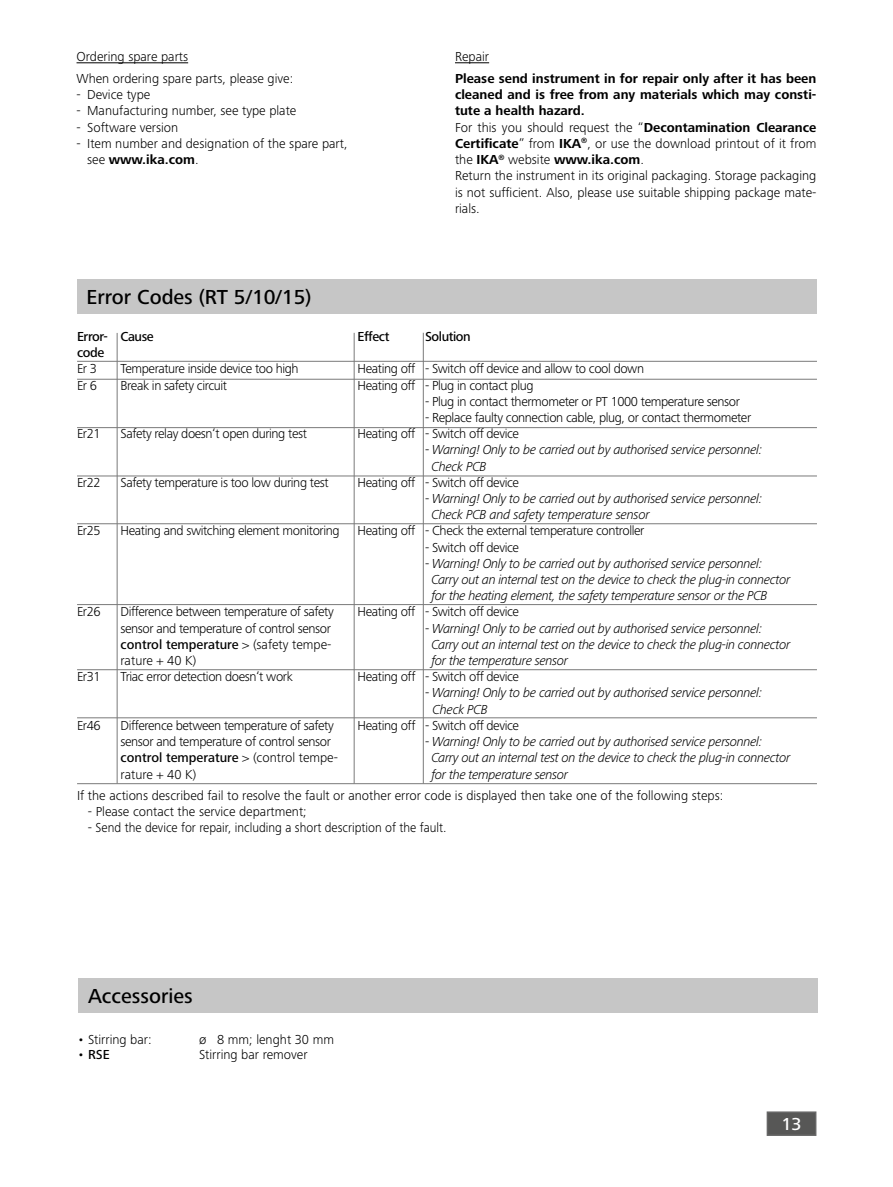
<style>
.page{position:relative;width:893px;height:1187px;background:#fff}
.page>*{position:absolute;margin:0;border:0;box-sizing:border-box;transform-origin:0 0}
.t1{font:500 21px "Frutiger Next IKA";color:#000}
.t2{font:500 18px "Frutiger Next IKA";color:#fff}
.t3{font:300 13.5px/16.2px "Frutiger Next IKA";color:#000}
.t4{font:300 13.5px "Frutiger Next IKA";letter-spacing:-.03em;color:#000}
.t5{font:italic 300 13.5px/16.2px "Frutiger Next IKA";letter-spacing:-.03em;color:#000}
.t6{font:500 13.5px "Frutiger Next IKA";letter-spacing:-.01em;color:#000}
.t7{font:500 13.5px "Frutiger Next IKA";letter-spacing:-.03em;color:#000}
.s1{font-weight:700}
.s2{font-style:normal}
.s3{font-weight:300}
</style>
<div class="page">
<div style="left:767px;top:1111px;width:49px;height:24px;background:#575756;border:2px solid #666"></div>
<div style="left:77px;top:280px;width:739px;height:34px;background:#c6c6c6"></div>
<div style="left:78px;top:978px;width:740px;height:34px;background:#c6c6c6"></div>
<hr style="left:77px;top:361px;width:740px;height:1px;background:#7a7a7a">
<hr style="left:77px;top:379px;width:740px;height:1px;background:#7a7a7a">
<hr style="left:77px;top:427px;width:740px;height:1px;background:#7a7a7a">
<hr style="left:77px;top:475px;width:740px;height:1px;background:#7a7a7a">
<hr style="left:77px;top:523px;width:740px;height:1px;background:#7a7a7a">
<hr style="left:77px;top:669px;width:740px;height:1px;background:#7a7a7a">
<hr style="left:77px;top:604px;width:740px;height:1px;background:#7a7a7a">
<hr style="left:117px;top:333px;width:1px;height:450px;background:#7a7a7a">
<hr style="left:354px;top:333px;width:1px;height:450px;background:#7a7a7a">
<hr style="left:423px;top:333px;width:1px;height:450px;background:#7a7a7a">
<hr style="left:77px;top:717px;width:740px;height:1px;background:#7a7a7a">
<hr style="left:77px;top:783px;width:740px;height:1px;background:#7a7a7a">
<hr style="left:77px;top:62px;width:111px;height:1px;background:#000">
<hr style="left:455px;top:62px;width:34px;height:1px;background:#000">
<p class="t3" style="left:77px;top:46px;width:218px;line-height:21.6px">Ordering spare parts<br>When ordering spare parts, please give:</p>
<p class="t3" style="left:77px;top:87px;width:75px">- Device type</p>
<p class="t3" style="left:77px;top:103px;width:221px">- Manufacturing number, see type plate</p>
<p class="t3" style="left:77px;top:119px;width:103px">- Software version</p>
<p class="t3" style="left:87px;top:135px;width:262px;text-indent:-11px">- Item number and designation of the spare part, see <span class="s1">www.ika.com</span>.</p>
<h1 class="t1" style="left:87px;top:284px;width:226px">Error Codes (RT 5/10/15)</h1>
<p class="t4" style="left:455px;top:49px;width:36px">Repair</p>
<p class="t3" style="left:455px;top:70px;width:363px"><span class="s1">Please send instrument in for repair only after it has been cleaned and is free from any materials which may consti&shy;tute a health hazard.<br></span>For this you should request the “<span class="s1">Decontamination Clearance Certificate</span>” from <span class="s1">IKA</span><sup>®</sup>, or use the download printout of it from the <span class="s1">IKA</span><sup>®</sup> website <span class="s1">www.ika.com</span>.<br>Return the instrument in its original packaging. Storage packaging is not sufficient. Also, please use suitable shipping package mate&shy;rials.</p>
<p class="t7" style="left:77px;top:328px;width:78px">Error- Cause</p>
<p class="t6" style="left:358px;top:328px;width:33px">Effect</p>
<p class="t7" style="left:425px;top:328px;width:47px">Solution</p>
<p class="t6" style="left:77px;top:345px;width:29px">code</p>
<p class="t4" style="left:77px;top:361px;width:22px">Er 3</p>
<p class="t4" style="left:121px;top:361px;width:180px">Temperature inside device too high</p>
<p class="t4" style="left:358px;top:361px;width:288px">Heating off - Switch off device and allow to cool down</p>
<p class="t4" style="left:77px;top:377px;width:22px">Er 6</p>
<p class="t4" style="left:121px;top:377px;width:108px">Break in safety circuit</p>
<p class="t4" style="left:358px;top:377px;width:178px">Heating off - Plug in contact plug</p>
<p class="t4" style="left:425px;top:393px;width:316px">- Plug in contact thermometer or PT 1000 temperature sensor</p>
<p class="t4" style="left:425px;top:409px;width:328px">- Replace faulty connection cable, plug, or contact thermometer</p>
<p class="t4" style="left:77px;top:426px;width:25px">Er21</p>
<p class="t4" style="left:121px;top:426px;width:188px">Safety relay doesn‘t open during test</p>
<p class="t4" style="left:358px;top:426px;width:163px">Heating off - Switch off device</p>
<p class="t5" style="left:431px;top:441px;width:332px;text-indent:-6px"><span class="s2">-</span> Warning! Only to be carried out by authorised service personnel:<br>Check PCB</p>
<p class="t4" style="left:77px;top:474px;width:25px">Er22</p>
<p class="t4" style="left:121px;top:474px;width:210px">Safety temperature is too low during test</p>
<p class="t4" style="left:358px;top:474px;width:163px">Heating off - Switch off device</p>
<p class="t5" style="left:431px;top:490px;width:332px;text-indent:-6px"><span class="s2">-</span> Warning! Only to be carried out by authorised service personnel:<br>Check PCB and safety temperature sensor</p>
<p class="t4" style="left:77px;top:523px;width:25px">Er25</p>
<p class="t4" style="left:121px;top:523px;width:221px">Heating and switching element monitoring</p>
<p class="t4" style="left:358px;top:523px;width:288px">Heating off - Check the external temperature controller</p>
<p class="t4" style="left:425px;top:539px;width:95px">- Switch off device</p>
<p class="t5" style="left:431px;top:555px;width:360px;text-indent:-6px"><span class="s2">-</span> Warning! Only to be carried out by authorised service personnel:<br>Carry out an internal test on the device to check the plug-in connector for the heating element, the safety temperature sensor or the PCB</p>
<p class="t4" style="left:77px;top:604px;width:25px">Er26</p>
<p class="t4" style="left:121px;top:604px;width:215px">Difference between temperature of safety</p>
<p class="t4" style="left:358px;top:604px;width:163px">Heating off - Switch off device</p>
<p class="t4" style="left:121px;top:620px;width:212px">sensor and temperature of control sensor</p>
<p class="t5" style="left:425px;top:620px;width:339px"><span class="s2">-</span> Warning! Only to be carried out by authorised service personnel:</p>
<p class="t6" style="left:121px;top:636px;width:212px">control temperature <span class="s3">&gt; (safety tempe-</span></p>
<p class="t5" style="left:431px;top:636px;width:360px">Carry out an internal test on the device to check the plug-in connector</p>
<p class="t3" style="left:121px;top:652px;width:77px">rature + 40 K)</p>
<p class="t5" style="left:431px;top:652px;width:138px">for the temperature sensor</p>
<p class="t4" style="left:77px;top:669px;width:25px">Er31</p>
<p class="t4" style="left:121px;top:669px;width:174px">Triac error detection doesn‘t work</p>
<p class="t4" style="left:358px;top:669px;width:163px">Heating off - Switch off device</p>
<p class="t5" style="left:433px;top:684px;width:331px;text-indent:-7px"><span class="s2">-</span> Warning! Only to be carried out by authorised service personnel:<br>Check PCB</p>
<p class="t4" style="left:77px;top:717px;width:25px">Er46</p>
<p class="t4" style="left:121px;top:717px;width:215px">Difference between temperature of safety</p>
<p class="t4" style="left:358px;top:717px;width:163px">Heating off - Switch off device</p>
<p class="t4" style="left:121px;top:733px;width:212px">sensor and temperature of control sensor</p>
<p class="t5" style="left:425px;top:733px;width:339px"><span class="s2">-</span> Warning! Only to be carried out by authorised service personnel:</p>
<p class="t6" style="left:121px;top:750px;width:219px">control temperature <span class="s3">&gt; (control tempe-</span></p>
<p class="t5" style="left:431px;top:749px;width:360px">Carry out an internal test on the device to check the plug-in connector</p>
<p class="t3" style="left:121px;top:765px;width:77px">rature + 40 K)</p>
<p class="t5" style="left:431px;top:765px;width:138px">for the temperature sensor</p>
<p class="t3" style="left:77px;top:786px;width:648px">If the actions described fail to resolve the fault or another error code is displayed then take one of the following steps:</p>
<p class="t3" style="left:88px;top:803px;width:221px">- Please contact the service department;</p>
<p class="t3" style="left:88px;top:819px;width:360px">- Send the device for repair, including a short description of the fault.</p>
<h1 class="t1" style="left:88px;top:983px;width:106px">Accessories</h1>
<p class="t3" style="left:78px;top:1031px;width:76px">• Stirring bar:</p>
<p class="t3" style="left:199px;top:1031px;width:136px">ø 8 mm; lenght 30 mm</p>
<p class="t6" style="left:78px;top:1046px;width:34px"><span class="s3">•</span> RSE</p>
<p class="t3" style="left:199px;top:1046px;width:110px">Stirring bar remover</p>
<h2 class="t2" style="left:781px;top:1113px;width:22px">13</h2>
</div>
